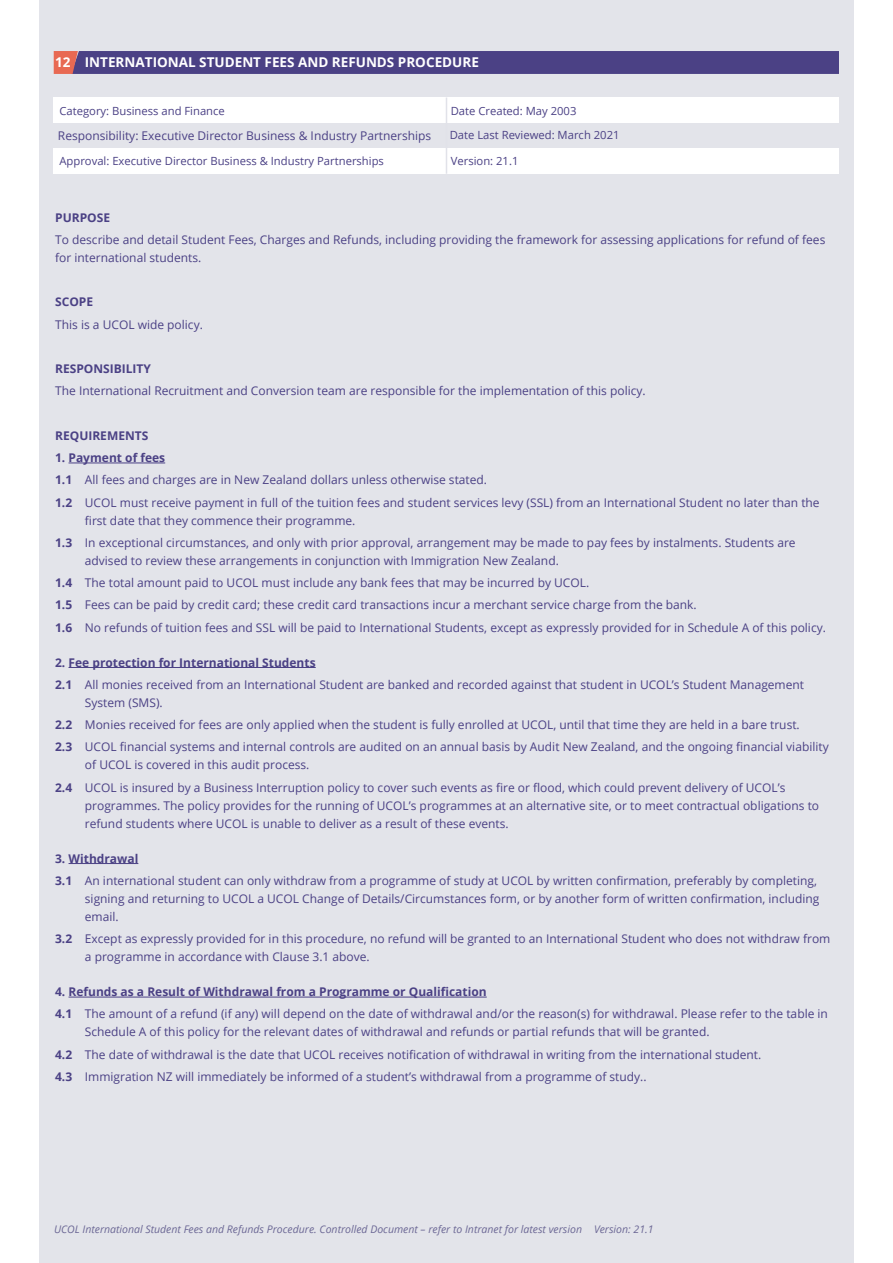
<style>
.page{position:relative;width:893px;height:1263px;background:#fff}
.page>*{position:absolute;margin:0;border:0;box-sizing:border-box;transform-origin:0 0}
.t1{font:700 13.5px "Open Sans";color:#fff}
.t2{font:12px/22.2px "Open Sans";color:#4b4185}
.t3{font:700 12px "Open Sans";color:#4b4185}
.t4{font:11.25px "Open Sans";color:#4b4185}
.t5{font:italic 10.5px "Open Sans";color:#6c6895}
.s1{font-weight:700}
</style>
<div class="page">
<div style="left:39px;top:0;width:815px;height:1263px;background:#e3e4ea"></div>
<div style="left:54px;top:51px;width:785px;height:23px;background:#4b4185"></div>
<div style="left:54px;top:97px;width:785px;height:26px;background:#fff"></div>
<div style="left:54px;top:148px;width:785px;height:26px;background:#fff"></div>
<hr style="left:446px;top:97px;width:1px;height:77px;background:#e1e2e9">
<hr style="left:69px;top:463px;width:96px;height:1px;background:#4b4185">
<hr style="left:69px;top:667px;width:247px;height:1px;background:#4b4185">
<hr style="left:69px;top:863px;width:69px;height:1px;background:#4b4185">
<hr style="left:69px;top:997px;width:418px;height:1px;background:#4b4185">
<p class="t1" style="left:55px;top:53px;width:425px">12 INTERNATIONAL STUDENT FEES AND REFUNDS PROCEDURE</p>
<p class="t4" style="left:59px;top:103px;width:167px">Category: Business and Finance</p>
<p class="t4" style="left:59px;top:154px;width:326px">Approval: Executive Director Business &amp; Industry Partnerships</p>
<p class="t4" style="left:451px;top:153px;width:69px">Version: 21.1</p>
<p class="t4" style="left:451px;top:103px;width:127px">Date Created: May 2003</p>
<p class="t2" style="left:58px;top:124px;width:375px">Responsibility: Executive Director Business &amp; Industry Partnerships</p>
<p class="t4" style="left:450px;top:127px;width:171px">Date Last Reviewed: March 2021</p>
<p class="t3" style="left:55px;top:209px;width:56px">PURPOSE</p>
<p class="t2" style="left:55px;top:230px;width:772px;line-height:18px">To describe and detail Student Fees, Charges and Refunds, including providing the framework for assessing applications for refund of fees for international students.</p>
<p class="t3" style="left:55px;top:293px;width:40px">SCOPE</p>
<p class="t2" style="left:55px;top:313px;width:149px">This is a UCOL wide policy.</p>
<p class="t3" style="left:55px;top:360px;width:97px">RESPONSIBILITY</p>
<p class="t2" style="left:55px;top:379px;width:592px">The International Recruitment and Conversion team are responsible for the implementation of this policy.</p>
<p class="t3" style="left:55px;top:427px;width:95px">REQUIREMENTS</p>
<p class="t2" style="left:55px;top:446px;width:766px"><span class="s1">1. Payment of fees<br>1.1</span> All fees and charges are in New Zealand dollars unless otherwise stated.<br><span class="s1">1.2</span> UCOL must receive payment in full of the tuition fees and student services levy (SSL) from an International Student no later than the</p>
<p class="t2" style="left:55px;top:509px;width:742px;text-indent:30px">first date that they commence their programme.<br><span class="s1">1.3</span> In exceptional circumstances, and only with prior approval, arrangement may be made to pay fees by instalments. Students are</p>
<p class="t2" style="left:55px;top:549px;width:772px;text-indent:30px">advised to review these arrangements in conjunction with Immigration New Zealand.<br><span class="s1">1.4</span> The total amount paid to UCOL must include any bank fees that may be incurred by UCOL.<br><span class="s1">1.5</span> Fees can be paid by credit card; these credit card transactions incur a merchant service charge from the bank.<br><span class="s1">1.6</span> No refunds of tuition fees and SSL will be paid to International Students, except as expressly provided for in Schedule A of this policy.</p>
<p class="t2" style="left:55px;top:651px;width:750px"><span class="s1">2. Fee protection for International Students<br>2.1</span> All monies received from an International Student are banked and recorded against that student in UCOL’s Student Management</p>
<p class="t2" style="left:55px;top:691px;width:775px;text-indent:30px">System (SMS).<br><span class="s1">2.2</span> Monies received for fees are only applied when the student is fully enrolled at UCOL, until that time they are held in a bare trust.<br><span class="s1">2.3</span> UCOL financial systems and internal controls are audited on an annual basis by Audit New Zealand, and the ongoing financial viability</p>
<p class="t2" style="left:55px;top:753px;width:732px;text-indent:30px">of UCOL is covered in this audit process.<br><span class="s1">2.4</span> UCOL is insured by a Business Interruption policy to cover such events as fire or flood, which could prevent delivery of UCOL’s</p>
<p class="t2" style="left:85px;top:796px;width:736px;line-height:18px">programmes. The policy provides for the running of UCOL’s programmes at an alternative site, or to meet contractual obligations to refund students where UCOL is unable to deliver as a result of these events.</p>
<p class="t2" style="left:55px;top:847px;width:763px"><span class="s1">3. Withdrawal<br>3.1</span> An international student can only withdraw from a programme of study at UCOL by written confirmation, preferably by completing,</p>
<p class="t2" style="left:85px;top:889px;width:736px;line-height:18px">signing and returning to UCOL a UCOL Change of Details/Circumstances form, or by another form of written confirmation, including email.</p>
<p class="t2" style="left:85px;top:929px;width:747px;line-height:18px;text-indent:-30px"><span class="s1">3.2</span> Except as expressly provided for in this procedure, no refund will be granted to an International Student who does not withdraw from a programme in accordance with Clause 3.1 above.</p>
<p class="t2" style="left:55px;top:980px;width:774px"><span class="s1">4. Refunds as a Result of Withdrawal from a Programme or Qualification<br>4.1</span> The amount of a refund (if any) will depend on the date of withdrawal and/or the reason(s) for withdrawal. Please refer to the table in</p>
<p class="t2" style="left:55px;top:1020px;width:708px;text-indent:30px">Schedule A of this policy for the relevant dates of withdrawal and refunds or partial refunds that will be granted.<br><span class="s1">4.2</span> The date of withdrawal is the date that UCOL receives notification of withdrawal in writing from the international student.<br><span class="s1">4.3</span> Immigration NZ will immediately be informed of a student’s withdrawal from a programme of study..</p>
<p class="t5" style="left:54px;top:1222px;width:601px">UCOL International Student Fees and Refunds Procedure. Controlled Document – refer to Intranet for latest version Version: 21.1</p>
</div>
